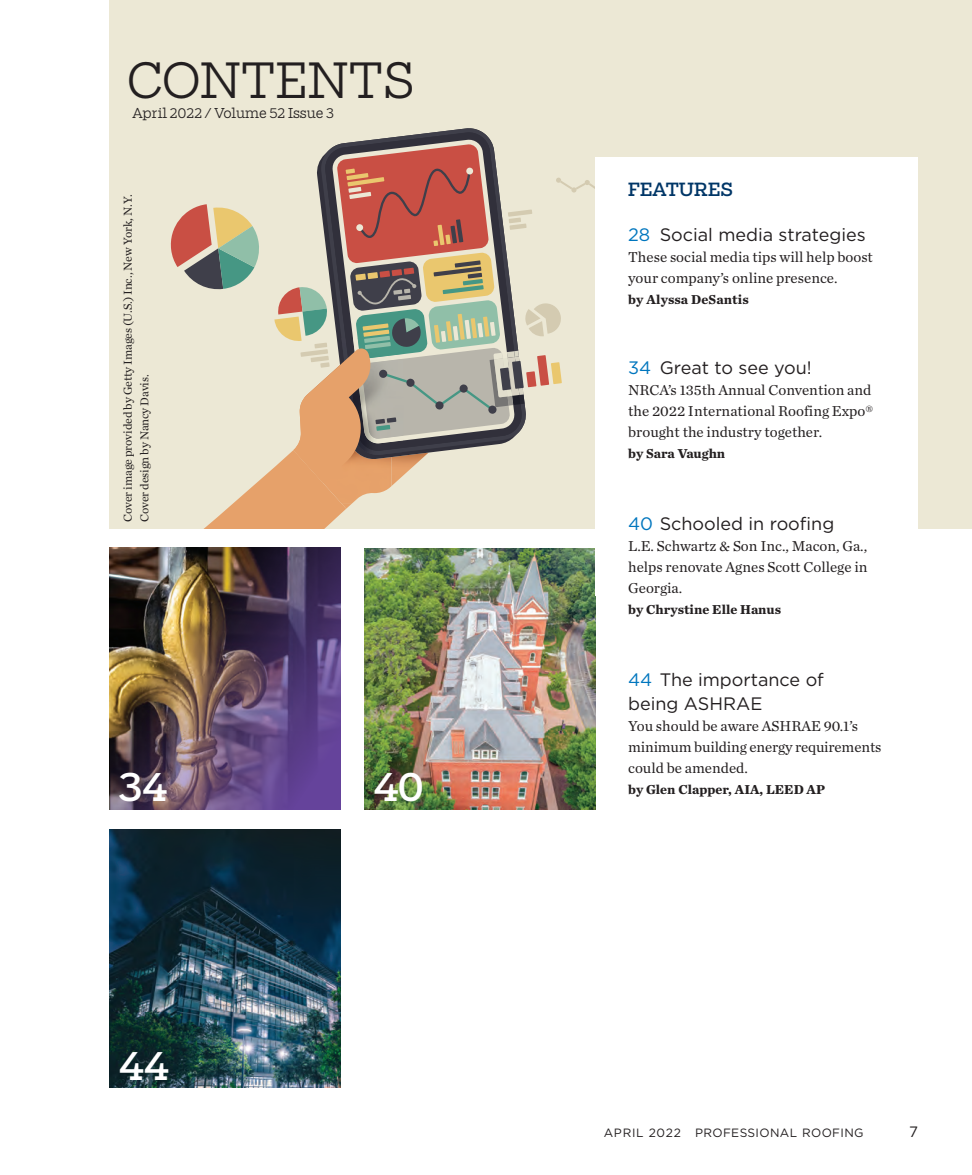
<style>
.page{position:relative;width:972px;height:1175px;background:#fff}
.page>*{position:absolute;margin:0;border:0;box-sizing:border-box;transform-origin:0 0}
.subhead{font:300 48px "Salvo Serif";letter-spacing:-.015em;color:#231f20}
.Large_Blue_Head{font:39px "Salvo Serif";color:#fff}
.t1{font:18px/24px "Gotham";color:#231f20}
.t2{font:18px "Salvo Serif";letter-spacing:-.005em;color:#003667}
.t3{font:15px/21px "Chronicle Text G1";color:#231f20}
.t4{font:15px "Gotham";color:#231f20}
.t5{font:700 13.5px "Chronicle Text G1";color:#231f20}
.subhead-2{font:300 13.5px "Salvo Serif";letter-spacing:-.005em;color:#231f20}
.t6{font:12px "Chronicle Text G1";letter-spacing:-.01em;color:#231f20}
.t7{font:12px "Gotham";letter-spacing:.03em;color:#231f20}
.s1{color:#0076be}
</style>
<div class="page">
<img style="left:110px;top:548px;width:230px;height:262px">
<img style="left:110px;top:829px;width:230px;height:259px">
<div style="left:110px;top:0;width:862px;height:529px;background:#ece8d5"></div>
<svg style="left:379px;top:131px;width:111px;height:8px"></svg>
<svg style="left:170px;top:144px;width:426px;height:385px"></svg>
<div style="left:356px;top:224px;width:7px;height:7px;background:#ece8d5;border-radius:50%"></div>
<svg style="left:466px;top:167px;width:7px;height:8px"></svg>
<img style="left:365px;top:548px;width:231px;height:262px">
<div style="left:596px;top:157px;width:322px;height:438px;background:#fff"></div>
<p class="subhead" style="left:127px;top:48px;width:289px">CONTENTS</p>
<p class="subhead-2" style="left:132px;top:104px;width:203px">April 2022 / Volume 52 Issue 3</p>
<p class="t6" style="left:119px;top:522px;width:330px;rotate:-90deg">Cover image provided by Getty Images (U.S.) Inc., New York, N.Y.</p>
<p class="t6" style="left:135px;top:522px;width:149px;rotate:-90deg">Cover design by Nancy Davis.</p>
<p class="Large_Blue_Head" style="left:119px;top:759px;width:51px">34</p>
<p class="Large_Blue_Head" style="left:374px;top:759px;width:53px">40</p>
<p class="Large_Blue_Head" style="left:119px;top:1038px;width:52px">44</p>
<p class="t2" style="left:628px;top:176px;width:106px">FEATURES</p>
<p class="t1" style="left:628px;top:222px;width:239px"><span class="s1">28</span> Social media strategies</p>
<p class="t3" style="left:628px;top:245px;width:246px">These social media tips will help boost your company’s online presence.</p>
<p class="t5" style="left:628px;top:288px;width:122px">by Alyssa DeSantis</p>
<p class="t1" style="left:628px;top:355px;width:185px"><span class="s1">34</span> Great to see you!</p>
<p class="t3" style="left:628px;top:379px;width:247px">NRCA’s 135th Annual Convention and the 2022 International Roofing Expo® brought the industry together.</p>
<p class="t5" style="left:628px;top:443px;width:99px">by Sara Vaughn</p>
<p class="t1" style="left:628px;top:511px;width:208px"><span class="s1">40</span> Schooled in roofing</p>
<p class="t3" style="left:628px;top:535px;width:241px;text-align:justify">L.E. Schwartz &amp; Son Inc., Macon, Ga., helps renovate Agnes Scott College in Georgia.</p>
<p class="t5" style="left:628px;top:599px;width:155px">by Chrystine Elle Hanus</p>
<p class="t1" style="left:628px;top:667px;width:197px"><span class="s1">44</span> The importance of being ASHRAE</p>
<p class="t3" style="left:628px;top:715px;width:255px">You should be aware ASHRAE 90.1’s minimum building energy requirements could be amended.</p>
<p class="t5" style="left:628px;top:779px;width:198px">by Glen Clapper, AIA, LEED AP</p>
<p class="t7" style="left:604px;top:1125px;width:261px">APRIL 2022 PROFESSIONAL ROOFING</p>
<p class="t4" style="left:909px;top:1122px;width:10px">7</p>
</div>
